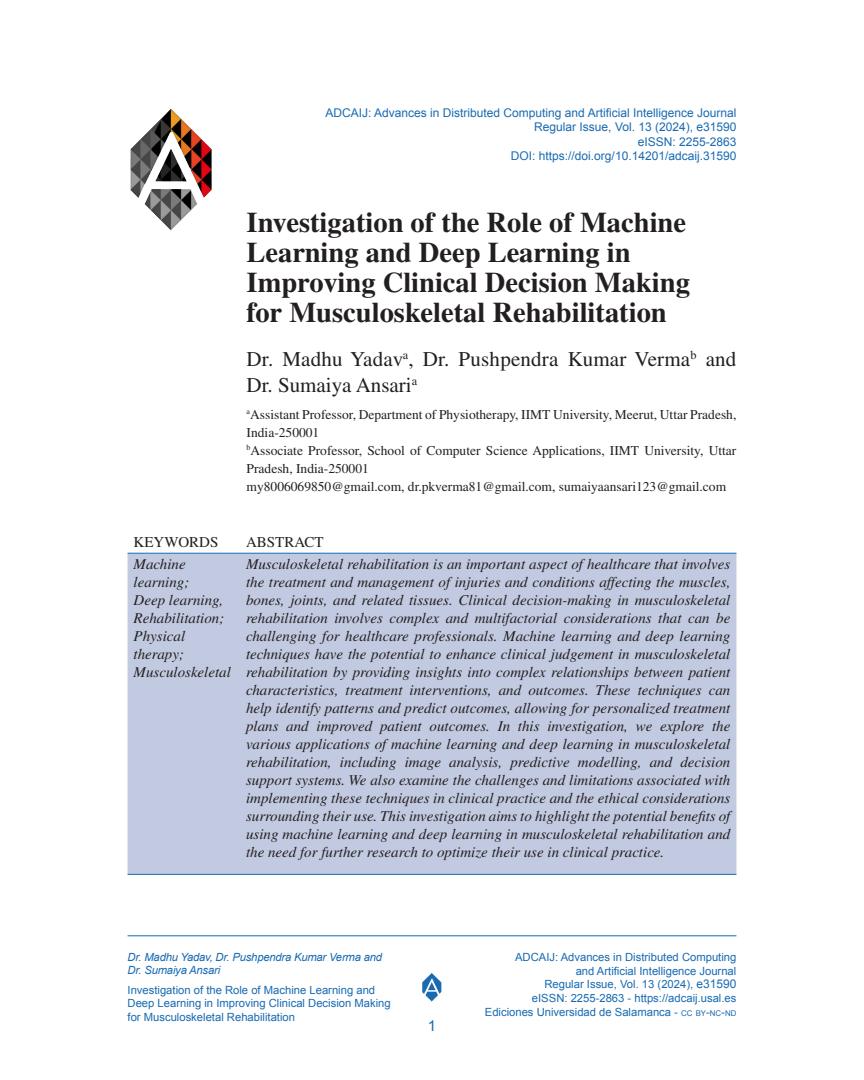
<style>
.page{position:relative;width:864px;height:1080px;background:#fff}
.page>*{position:absolute;margin:0;border:0;box-sizing:border-box;transform-origin:0 0}
._00_Titulo{font:700 28.5px/30px "Times LT Std";color:#231f20}
._01_Autor{font:21px/26.5px "Times LT Std";letter-spacing:.01em;color:#231f20}
.Key-Abstrac{font:italic 15px/18px "Times LT Std";color:#231f20}
.Key-Abstrac-2{font:15px "Times LT Std";color:#231f20}
.t1{font:15px "Arial";color:#186ab2}
._02_direccion{font:13.5px/18px "Times LT Std";color:#231f20}
.t2{font:12px/14.4px "Arial";color:#186ab2;text-align:right}
.t3{font:11.25px/14px "Arial";color:#186ab2}
.t4{font:italic 11.25px/13.5px "Arial";letter-spacing:-.02em;color:#186ab2}
.s1{font-size:12px}
.s2{font-size:7.8px}
.s3{font-style:inherit}
</style>
<div class="page">
<img style="left:130px;top:109px;width:82px;height:121px">
<img style="left:422px;top:973px;width:20px;height:29px">
<hr style="left:128px;top:935px;width:608px;height:1px;background:#186ab2">
<div style="left:128px;top:554px;width:608px;height:320px;background:#c2cae1"></div>
<hr style="left:128px;top:553px;width:112px;height:1px;background:#186ab2">
<hr style="left:240px;top:553px;width:496px;height:1px;background:#186ab2">
<hr style="left:128px;top:874px;width:112px;height:1px;background:#186ab2">
<hr style="left:240px;top:874px;width:496px;height:1px;background:#186ab2">
<p class="t2" style="left:326px;top:106px;width:412px">ADCAIJ: Advances in Distributed Computing and Artificial Intelligence Journal Regular Issue, Vol. 13 (2024), e31590<br>eISSN: 2255-2863<br>DOI: https://doi.org/10.14201/adcaij.31590</p>
<p class="_00_Titulo" style="left:247px;top:207px;width:445px">Investigation of the Role of Machine Learning and Deep Learning in Improving Clinical Decision Making for Musculoskeletal Rehabilitation</p>
<p class="_01_Autor" style="left:247px;top:345px;width:491px">Dr. Madhu Yadav<sup>a</sup>, Dr. Pushpendra Kumar Verma<sup>b</sup> and<br>Dr. Sumaiya Ansari<sup>a</sup></p>
<p class="_02_direccion" style="left:247px;top:405px;width:491px"><sup>a</sup>Assistant Professor, Department of Physiotherapy, IIMT University, Meerut, Uttar Pradesh,<br>India-250001</p>
<p class="_02_direccion" style="left:247px;top:441px;width:491px"><sup>b</sup>Associate Professor, School of Computer Science Applications, IIMT University, Uttar<br>Pradesh, India-250001</p>
<p class="_02_direccion" style="left:247px;top:477px;width:481px">my8006069850@gmail.com, dr.pkverma81@gmail.com, sumaiyaansari123@gmail.com</p>
<p class="Key-Abstrac-2" style="left:134px;top:534px;width:86px">KEYWORDS</p>
<p class="Key-Abstrac-2" style="left:246px;top:534px;width:79px">ABSTRACT</p>
<p class="Key-Abstrac" style="left:134px;top:555px;width:99px">Machine learning;<br>Deep learning,<br>Rehabilitation;<br>Physical therapy;<br>Musculoskeletal</p>
<p class="Key-Abstrac" style="left:246px;top:555px;width:486px;text-align:justify">Musculoskeletal rehabilitation is an important aspect of healthcare that involves the treatment and management of injuries and conditions affecting the muscles, bones, joints, and related tissues. Clinical decision-making in musculoskeletal rehabilitation involves complex and multifactorial considerations that can be challenging for healthcare professionals. Machine learning and deep learning techniques have the potential to enhance clinical judgement in musculoskeletal rehabilitation by providing insights into complex relationships between patient characteristics, treatment interventions, and outcomes. These techniques can help identify patterns and predict outcomes, allowing for personalized treatment plans and improved patient outcomes. In this investigation, we explore the various applications of machine learning and deep learning in musculoskeletal rehabilitation, including image analysis, predictive modelling, and decision support systems. We also examine the challenges and limitations associated with implementing these techniques in clinical practice and the ethical considerations surrounding their use. This investigation aims to highlight the potential benefits of using machine learning and deep learning in musculoskeletal rehabilitation and the need for further research to optimize their use in clinical practice.</p>
<p class="t4" style="left:128px;top:950px;width:256px">Dr. Madhu Yadav, Dr. Pushpendra Kumar Verma and<br>Dr. Sumaiya Ansari</p>
<p class="t3" style="left:128px;top:983px;width:265px;line-height:13.5px">Investigation of the Role of Machine Learning and<br>Deep Learning in Improving Clinical Decision Making for Musculoskeletal Rehabilitation</p>
<p class="t1" style="left:428px;top:1016px;width:10px">1</p>
<p class="t3" style="left:485px;top:950px;width:253px;text-align:right">ADCAIJ: Advances in Distributed Computing<br>and Artificial Intelligence Journal<br>Regular Issue, Vol. 13 (2024), <span class="s1">e31590<br></span>eISSN: 2255-2863 - https://adcaij.usal.es Ediciones Universidad de Salamanca - <span class="s2">CC BY</span><span class="s3">-</span><span class="s2">NC</span><span class="s3">-</span><span class="s2">ND</span></p>
</div>
